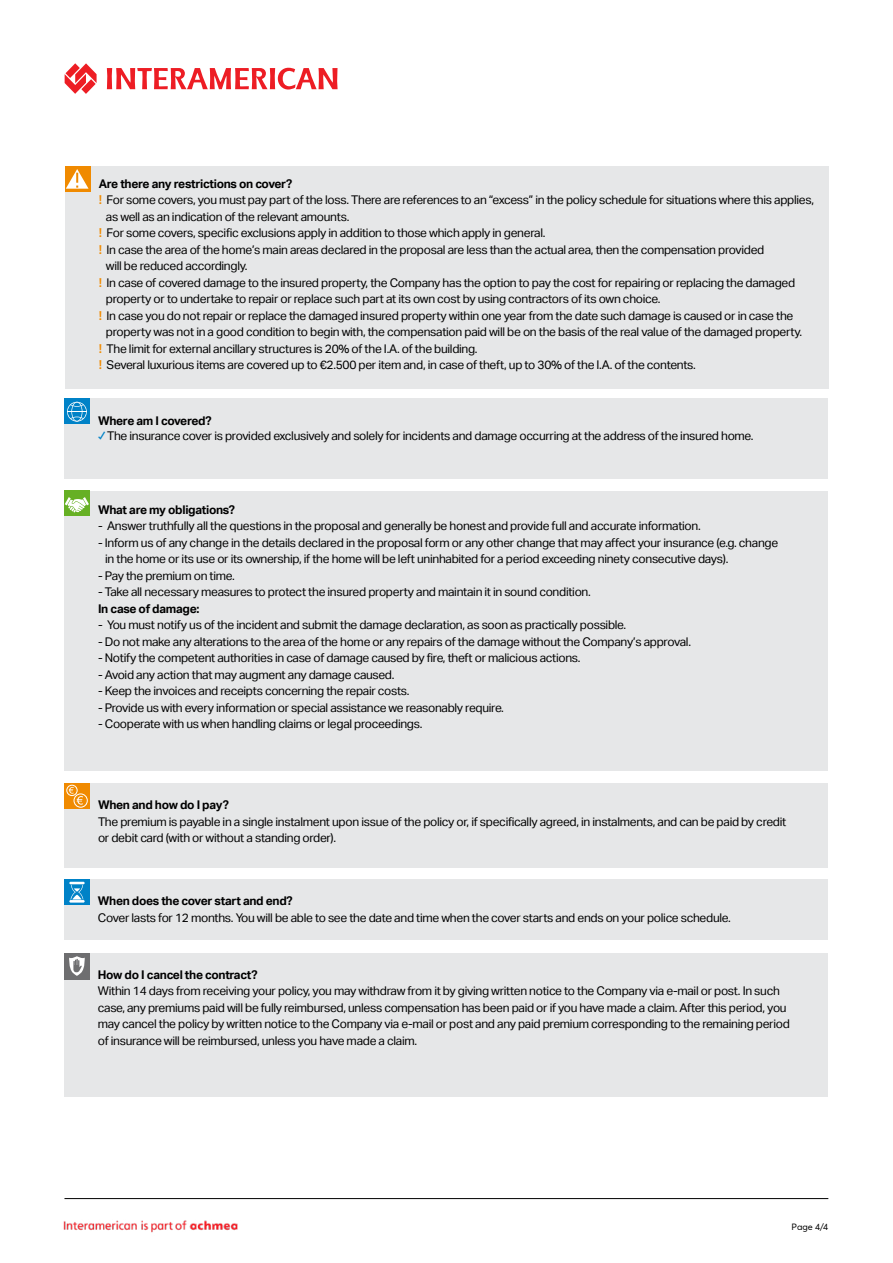
<style>
.page{position:relative;width:893px;height:1263px;background:#fff}
.page>*{position:absolute;margin:0;border:0;box-sizing:border-box;transform-origin:0 0}
.t1{font:12px/16.5px "Aktiv Grotesk";letter-spacing:-.025em;color:#000}
.t2{font:700 12px "Aktiv Grotesk";letter-spacing:-.025em;color:#000}
.t3{font:9px "Anytime Sans";color:#000}
.s1{font-family:"Anytime Sans";font-weight:700;color:#f08a00}
.s2{font-family:"Anytime Sans";font-weight:700;color:#0082c7}
</style>
<div class="page">
<hr style="left:64px;top:1198px;width:764px;height:1px;background:#000">
<div style="left:64px;top:399px;width:764px;height:80px;background:#e6e7e8"></div>
<div style="left:65px;top:166px;width:764px;height:222px;background:#e6e7e8"></div>
<div style="left:64px;top:491px;width:764px;height:280px;background:#e6e7e8"></div>
<div style="left:64px;top:783px;width:764px;height:84px;background:#e6e7e8"></div>
<div style="left:64px;top:879px;width:764px;height:60px;background:#e6e7e8"></div>
<div style="left:64px;top:953px;width:764px;height:143px;background:#e6e7e8"></div>
<div style="left:64px;top:399px;width:26px;height:25px;background:#0082c7"></div>
<svg style="left:67px;top:402px;width:20px;height:20px"></svg>
<div style="left:64px;top:491px;width:26px;height:25px;background:#66b024"></div>
<svg style="left:65px;top:497px;width:24px;height:15px"></svg>
<div style="left:64px;top:783px;width:26px;height:26px;background:#f08a00"></div>
<svg style="left:66px;top:784px;width:22px;height:24px"></svg>
<div style="left:64px;top:879px;width:26px;height:26px;background:#0082c7"></div>
<svg style="left:69px;top:882px;width:16px;height:20px"></svg>
<div style="left:65px;top:166px;width:25px;height:26px;background:#f08a00"></div>
<svg style="left:66px;top:169px;width:23px;height:20px"></svg>
<div style="left:64px;top:953px;width:26px;height:26px;background:#6e6e70"></div>
<svg style="left:69px;top:956px;width:16px;height:20px"></svg>
<img style="left:63px;top:1220px;width:175px;height:13px">
<svg style="left:65px;top:63px;width:32px;height:31px"></svg>
<svg style="left:107px;top:68px;width:231px;height:22px"></svg>
<p class="t2" style="left:99px;top:176px;width:195px">Are there any restrictions on cover?</p>
<p class="t1" style="left:99px;top:192px;width:717px"><span class="s1">!</span> For some covers, you must pay part of the loss. There are references to an “excess” in the policy schedule for situations where this applies,</p>
<p class="t1" style="left:106px;top:208px;width:245px">as well as an indication of the relevant amounts.</p>
<p class="t1" style="left:99px;top:225px;width:448px"><span class="s1">!</span> For some covers, specific exclusions apply in addition to those which apply in general.</p>
<p class="t1" style="left:99px;top:241px;width:667px"><span class="s1">!</span> In case the area of the home’s main areas declared in the proposal are less than the actual area, then the compensation provided</p>
<p class="t1" style="left:106px;top:258px;width:143px">will be reduced accordingly.</p>
<p class="t1" style="left:99px;top:274px;width:698px"><span class="s1">!</span> In case of covered damage to the insured property, the Company has the option to pay the cost for repairing or replacing the damaged</p>
<p class="t1" style="left:106px;top:291px;width:556px">property or to undertake to repair or replace such part at its own cost by using contractors of its own choice.</p>
<p class="t1" style="left:99px;top:307px;width:696px"><span class="s1">!</span> In case you do not repair or replace the damaged insured property within one year from the date such damage is caused or in case the</p>
<p class="t1" style="left:106px;top:324px;width:698px">property was not in a good condition to begin with, the compensation paid will be on the basis of the real value of the damaged property.</p>
<p class="t1" style="left:99px;top:340px;width:380px"><span class="s1">!</span> The limit for external ancillary structures is 20% of the I.A. of the building.</p>
<p class="t1" style="left:99px;top:357px;width:599px"><span class="s1">!</span> Several luxurious items are covered up to €2.500 per item and, in case of theft, up to 30% of the I.A. of the contents.</p>
<p class="t2" style="left:98px;top:413px;width:115px">Where am I covered?</p>
<p class="t1" style="left:98px;top:427px;width:657px"><span class="s2">✓</span> The insurance cover is provided exclusively and solely for incidents and damage occurring at the address of the insured home.</p>
<p class="t2" style="left:98px;top:502px;width:138px">What are my obligations?</p>
<p class="t1" style="left:98px;top:518px;width:604px">- Answer truthfully all the questions in the proposal and generally be honest and provide full and accurate information.</p>
<p class="t1" style="left:105px;top:534px;width:674px;text-indent:-7px">- Inform us of any change in the details declared in the proposal form or any other change that may affect your insurance (e.g. change in the home or its use or its ownership, if the home will be left uninhabited for a period exceeding ninety consecutive days).</p>
<p class="t1" style="left:98px;top:567px;width:138px">- Pay the premium on time.</p>
<p class="t1" style="left:98px;top:584px;width:494px">- Take all necessary measures to protect the insured property and maintain it in sound condition.</p>
<p class="t2" style="left:98px;top:601px;width:103px">In case of damage:</p>
<p class="t1" style="left:98px;top:617px;width:530px">- You must notify us of the incident and submit the damage declaration, as soon as practically possible.</p>
<p class="t1" style="left:98px;top:633px;width:594px">- Do not make any alterations to the area of the home or any repairs of the damage without the Company’s approval.</p>
<p class="t1" style="left:98px;top:650px;width:484px">- Notify the competent authorities in case of damage caused by fire, theft or malicious actions.</p>
<p class="t1" style="left:98px;top:666px;width:298px">- Avoid any action that may augment any damage caused.</p>
<p class="t1" style="left:98px;top:683px;width:313px">- Keep the invoices and receipts concerning the repair costs.</p>
<p class="t1" style="left:98px;top:699px;width:407px">- Provide us with every information or special assistance we reasonably require.</p>
<p class="t1" style="left:98px;top:716px;width:326px">- Cooperate with us when handling claims or legal proceedings.</p>
<p class="t2" style="left:98px;top:798px;width:132px">When and how do I pay?</p>
<p class="t1" style="left:98px;top:813px;width:690px">The premium is payable in a single instalment upon issue of the policy or, if specifically agreed, in instalments, and can be paid by credit or debit card (with or without a standing order).</p>
<p class="t2" style="left:98px;top:894px;width:196px">When does the cover start and end?</p>
<p class="t1" style="left:98px;top:909px;width:634px">Cover lasts for 12 months. You will be able to see the date and time when the cover starts and ends on your police schedule.</p>
<p class="t2" style="left:98px;top:968px;width:161px">How do I cancel the contract?</p>
<p class="t1" style="left:98px;top:983px;width:693px">Within 14 days from receiving your policy, you may withdraw from it by giving written notice to the Company via e-mail or post. In such case, any premiums paid will be fully reimbursed, unless compensation has been paid or if you have made a claim. After this period, you may cancel the policy by written notice to the Company via e-mail or post and any paid premium corresponding to the remaining period of insurance will be reimbursed, unless you have made a claim.</p>
<p class="t3" style="left:792px;top:1221px;width:38px">Page 4/4</p>
</div>
